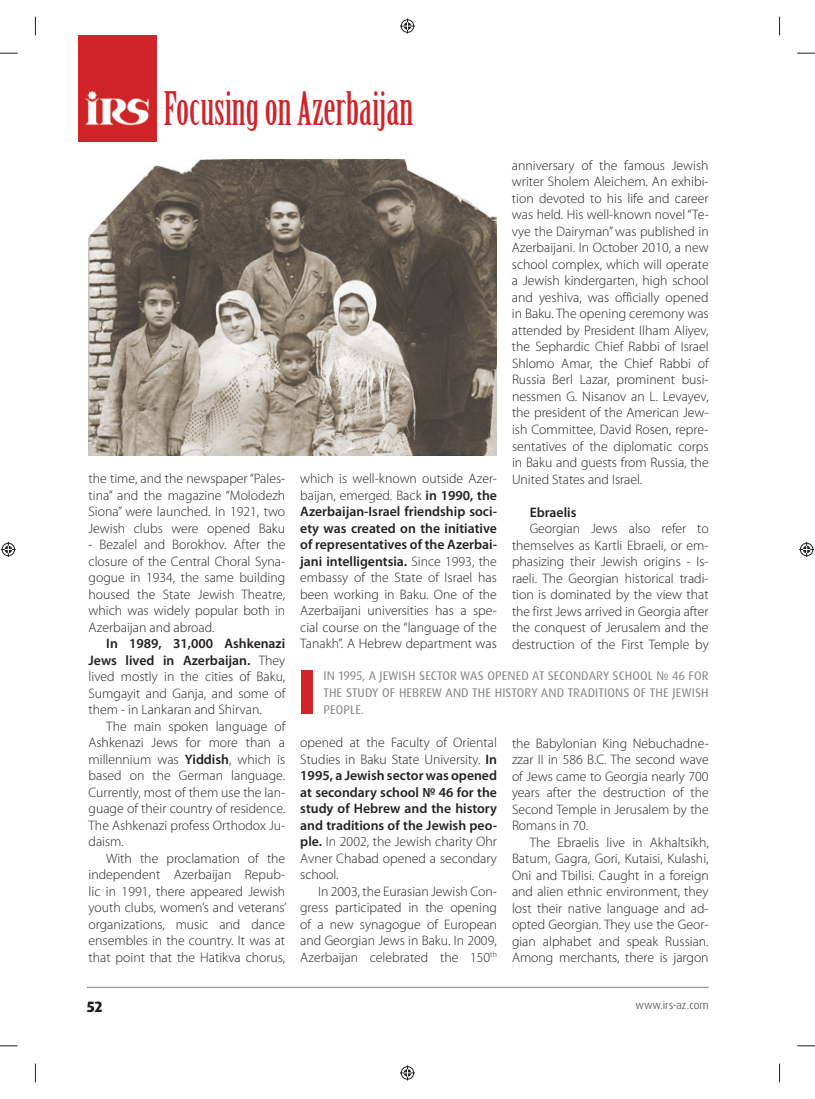
<style>
.page{position:relative;width:815px;height:1099px;background:#fff}
.page>*{position:absolute;margin:0;border:0;box-sizing:border-box;transform-origin:0 0}
.t1{font:45.12px "Birch Std";color:#d1232a}
.t2{font:800 15px "Dax Pro";color:#231f20}
.t3{font:300 13.75px/16.5px "Myriad Pro";color:#231f20;text-align:justify}
.t4{font:600 13.75px "Myriad Pro";color:#231f20}
.t5{font:12.5px/16.9px "Dax Pro";letter-spacing:.01em;color:#808285;text-align:justify}
.t6{font:300 11.25px "Dax Pro";color:#231f20}
.s1{font-weight:600}
</style>
<div class="page">
<hr style="left:87px;top:986px;width:622px;height:1px;background:#808285">
<img style="left:89px;top:159px;width:408px;height:296px">
<div style="left:79px;top:35px;width:78px;height:107px;background:#d1232a"></div>
<img style="left:85px;top:91px;width:64px;height:34px">
<div style="left:301px;top:670px;width:12px;height:44px;background:#d1232a"></div>
<svg style="left:0;top:52px;width:18px;height:2px"></svg>
<svg style="left:797px;top:52px;width:18px;height:2px"></svg>
<svg style="left:0;top:1045px;width:18px;height:1px"></svg>
<svg style="left:797px;top:1045px;width:18px;height:1px"></svg>
<svg style="left:35px;top:17px;width:1px;height:18px"></svg>
<svg style="left:35px;top:1063px;width:1px;height:19px"></svg>
<svg style="left:779px;top:17px;width:1px;height:18px"></svg>
<svg style="left:779px;top:1063px;width:1px;height:19px"></svg>
<svg style="left:400px;top:19px;width:15px;height:15px"></svg>
<svg style="left:400px;top:1065px;width:15px;height:15px"></svg>
<svg style="left:1px;top:542px;width:15px;height:15px"></svg>
<svg style="left:799px;top:542px;width:15px;height:15px"></svg>
<h1 class="t1" style="left:164px;top:91px;width:251px">Focusing on Azerbaijan</h1>
<p class="t3" style="left:89px;top:471px;width:198px">the time, and the newspaper “Pales&shy;tina” and the magazine “Molodezh Siona” were launched. In 1921, two Jewish clubs were opened Baku</p>
<p class="t3" style="left:89px;top:537px;width:198px">- Bezalel and Borokhov. After the closure of the Central Choral Syna&shy;gogue in 1934, the same building housed the State Jewish Theatre, which was widely popular both in Azerbaijan and abroad.</p>
<p class="t3" style="left:89px;top:636px;width:198px;text-indent:18px"><span class="s1">In 1989, 31,000 Ashkenazi Jews lived in Azerbaijan.</span> They lived mostly in the cities of Baku, Sumgayit and Ganja, and some of them - in Lankaran and Shirvan.</p>
<p class="t3" style="left:89px;top:719px;width:198px;text-indent:18px">The main spoken language of Ashkenazi Jews for more than a millennium was <span class="s1">Yiddish</span>, which is based on the German language.<br>Currently, most of them use the lan&shy;guage of their country of residence.<br>The Ashkenazi profess Orthodox Ju&shy;daism.</p>
<p class="t3" style="left:89px;top:851px;width:200px;text-indent:18px">With the proclamation of the independent Azerbaijan Repub&shy;lic in 1991, there appeared Jewish youth clubs, women’s and veterans’ organizations, music and dance ensembles in the country. It was at that point that the Hatikva chorus,</p>
<p class="t3" style="left:300px;top:471px;width:198px">which is well-known outside Azer&shy;baijan, emerged. Back <span class="s1">in 1990, the Azerbaijan-Israel friendship soci&shy;ety was created on the initiative of representatives of the Azerbai&shy;jani intelligentsia.</span> Since 1993, the embassy of the State of Israel has been working in Baku. One of the Azerbaijani universities has a spe&shy;cial course on the “language of the Tanakh”. A Hebrew department was</p>
<p class="t3" style="left:512px;top:158px;width:198px">anniversary of the famous Jewish writer Sholem Aleichem. An exhibi&shy;tion devoted to his life and career was held. His well-known novel “Te&shy;vye the Dairyman” was published in Azerbaijani. In October 2010, a new school complex, which will operate a Jewish kindergarten, high school and yeshiva, was officially opened in Baku. The opening ceremony was attended by President Ilham Aliyev, the Sephardic Chief Rabbi of Israel Shlomo Amar, the Chief Rabbi of Russia Berl Lazar, prominent busi&shy;nessmen G. Nisanov an L. Levayev, the president of the American Jew&shy;ish Committee, David Rosen, repre&shy;sentatives of the diplomatic corps in Baku and guests from Russia, the United States and Israel.</p>
<p class="t4" style="left:530px;top:506px;width:48px">Ebraelis</p>
<p class="t3" style="left:512px;top:521px;width:198px;text-indent:18px">Georgian Jews also refer to themselves as Kartli Ebraeli, or em&shy;phasizing their Jewish origins - Is&shy;raeli. The Georgian historical tradi&shy;tion is dominated by the view that the first Jews arrived in Georgia after the conquest of Jerusalem and the destruction of the First Temple by</p>
<p class="t5" style="left:323px;top:668px;width:387px">IN 1995, A JEWISH SECTOR WAS OPENED AT SECONDARY SCHOOL № 46 FOR THE STUDY OF HEBREW AND THE HISTORY AND TRADITIONS OF THE JEWISH PEOPLE.</p>
<p class="t3" style="left:300px;top:735px;width:198px">opened at the Faculty of Oriental Studies in Baku State University. <span class="s1">In 1995, a Jewish sector was opened at secondary school № 46 for the study of Hebrew and the history and traditions of the Jewish peo&shy;ple.</span> In 2002, the Jewish charity Ohr Avner Chabad opened a secondary school.</p>
<p class="t3" style="left:300px;top:884px;width:198px;text-indent:18px">In 2003, the Eurasian Jewish Con&shy;gress participated in the opening of a new synagogue of European and Georgian Jews in Baku. In 2009, Azerbaijan celebrated the 150<sup>th</sup></p>
<p class="t3" style="left:512px;top:735px;width:198px">the Babylonian King Nebuchadne&shy;zzar II in 586 B.C. The second wave of Jews came to Georgia nearly 700 years after the destruction of the Second Temple in Jerusalem by the Romans in 70.</p>
<p class="t3" style="left:512px;top:834px;width:198px;text-indent:18px">The Ebraelis live in Akhaltsikh, Batum, Gagra, Gori, Kutaisi, Kulashi, Oni and Tbilisi. Caught in a foreign and alien ethnic environment, they lost their native language and ad&shy;opted Georgian. They use the Geor&shy;gian alphabet and speak Russian.<br>Among merchants, there is jargon</p>
<p class="t2" style="left:87px;top:999px;width:17px">52</p>
<p class="t6" style="left:636px;top:999px;width:75px">www.irs-az.com</p>
</div>
